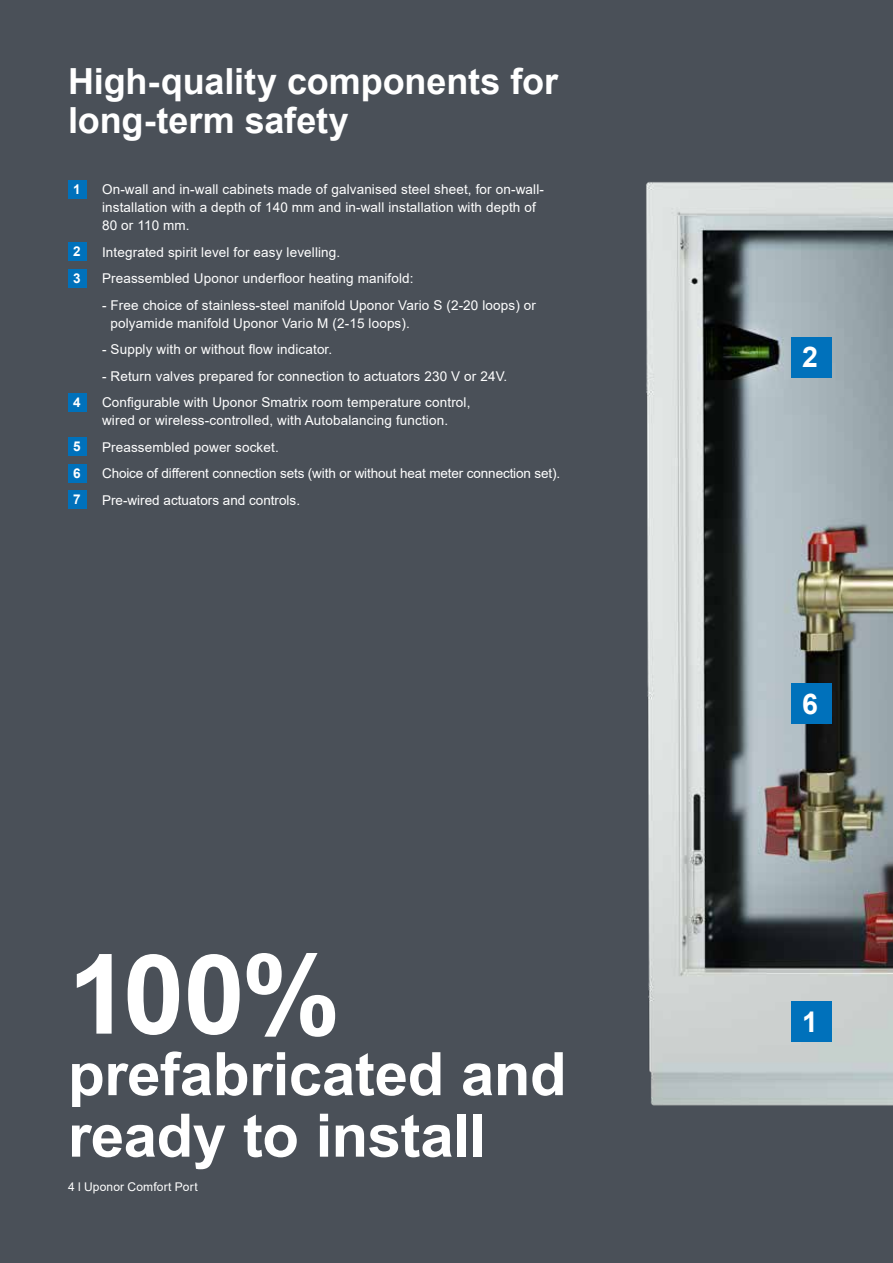
<style>
.page{position:relative;width:893px;height:1263px;background:#4a5058}
.page>*{position:absolute;margin:0;border:0;box-sizing:border-box;transform-origin:0 0}
.t1{font:700 110.7px "Arial";color:#fff}
.t2{font:700 60px/61.5px "Arial";letter-spacing:-.01em;color:#fff}
.t3{font:700 36px/39px "Arial";letter-spacing:-.005em;color:#fff}
.t4{font:700 28.5px "Arial";color:#fff}
.t5{font:13.5px/26.5px "Arial";letter-spacing:.01em;color:#fff}
.t6{font:700 13.5px/26.5px "Arial";color:#fff}
.t7{font:12px "Arial";letter-spacing:.015em;color:#fff}
</style>
<div class="page">
<img style="left:646px;top:182px;width:247px;height:924px">
<div style="left:791px;top:1001px;width:40px;height:41px;background:#0071bb"></div>
<div style="left:791px;top:337px;width:40px;height:40px;background:#0071bb"></div>
<div style="left:791px;top:684px;width:40px;height:40px;background:#0071bb"></div>
<div style="left:68px;top:180px;width:19px;height:18px;background:#0071bb"></div>
<div style="left:68px;top:242px;width:19px;height:19px;background:#0071bb"></div>
<div style="left:68px;top:269px;width:19px;height:18px;background:#0071bb"></div>
<div style="left:68px;top:393px;width:19px;height:18px;background:#0071bb"></div>
<div style="left:68px;top:437px;width:19px;height:19px;background:#0071bb"></div>
<div style="left:68px;top:464px;width:19px;height:18px;background:#0071bb"></div>
<div style="left:68px;top:490px;width:19px;height:19px;background:#0071bb"></div>
<h3 class="t3" style="left:68px;top:63px;width:492px">High-quality components for long-term safety</h3>
<p class="t6" style="left:73px;top:176px;width:9px">1</p>
<p class="t6" style="left:73px;top:238px;width:9px">2<br>3</p>
<p class="t6" style="left:73px;top:389px;width:9px">4</p>
<p class="t6" style="left:73px;top:433px;width:9px;text-align:justify">5<br>6<br>7</p>
<p class="t5" style="left:102px;top:180px;width:443px;line-height:18px">On-wall and in-wall cabinets made of galvanised steel sheet, for on-wall&shy;installation with a depth of 140 mm and in-wall installation with depth of<br>80 or 110 mm.</p>
<p class="t5" style="left:102px;top:238px;width:313px">Integrated spirit level for easy levelling.<br>Preassembled Uponor underfloor heating manifold:</p>
<p class="t5" style="left:111px;top:296px;width:427px;line-height:18px;text-indent:-9px">- Free choice of stainless-steel manifold Uponor Vario S (2-20 loops) or polyamide manifold Uponor Vario M (2-15 loops).</p>
<p class="t5" style="left:102px;top:336px;width:232px">- Supply with or without flow indicator.</p>
<p class="t5" style="left:102px;top:362px;width:407px">- Return valves prepared for connection to actuators 230 V or 24V.<br>Configurable with Uponor Smatrix room temperature control,</p>
<p class="t5" style="left:102px;top:407px;width:460px">wired or wireless-controlled, with Autobalancing function.<br>Preassembled power socket.<br>Choice of different connection sets (with or without heat meter connection set).<br>Pre-wired actuators and controls.</p>
<h1 class="t1" style="left:68px;top:917px;width:274px">100%</h1>
<h2 class="t2" style="left:68px;top:1044px;width:500px">prefabricated and ready to install</h2>
<p class="t7" style="left:68px;top:1178px;width:131px">4 l Uponor Comfort Port</p>
<h3 class="t4" style="left:802px;top:337px;width:17px">2</h3>
<h3 class="t4" style="left:802px;top:684px;width:17px">6</h3>
<h3 class="t4" style="left:802px;top:1002px;width:17px">1</h3>
</div>
